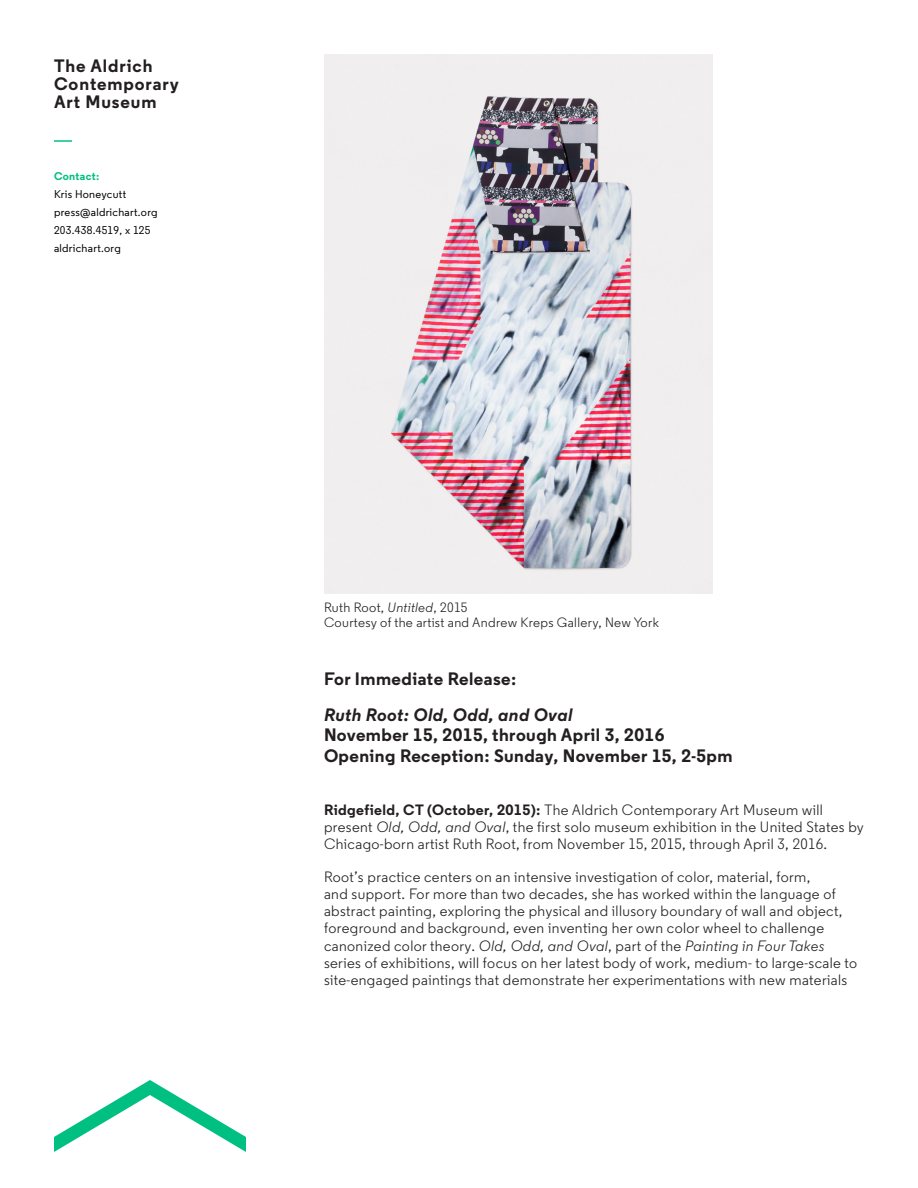
<style>
.page{position:relative;width:918px;height:1188px;background:#fff}
.page>*{position:absolute;margin:0;border:0;box-sizing:border-box;transform-origin:0 0}
.Underlined_Header{font:700 18px/20.7px "Regular";letter-spacing:.025em;color:#231f20}
.Underlined_Header-2{font:700 18px/18px "Regular";letter-spacing:.05em;color:#231f20}
.BoldHeader_TopofPage{font:700 18px "Regular";letter-spacing:.025em;color:#231f20}
.Body_Text{font:15px/17.2px "Regular";letter-spacing:.025em;color:#231f20}
.Underlined_Header-3{font:15px/17.2px "Regular";letter-spacing:.025em;color:#231f20}
.Body_Text-2{font:13.5px "Regular";letter-spacing:.025em;color:#231f20}
.t1{font:500 11.25px/18px "Regular";letter-spacing:.025em;color:#000}
.t2{font:700 11.25px "Regular";letter-spacing:.025em;color:#00c081}
.s1{font-style:italic}
.s2{font-weight:700}
</style>
<div class="page">
<svg style="left:54px;top:140px;width:18px;height:2px"></svg>
<svg style="left:54px;top:1080px;width:192px;height:72px"></svg>
<img style="left:324px;top:54px;width:389px;height:540px">
<p class="Underlined_Header-2" style="left:54px;top:56px;width:126px">The Aldrich<br>Contemporary<br>Art Museum</p>
<p class="t2" style="left:54px;top:169px;width:47px">Contact:</p>
<p class="t1" style="left:54px;top:185px;width:105px">Kris Honeycutt press@aldrichart.org<br>203.438.4519, x 125 aldrichart.org</p>
<p class="Body_Text-2" style="left:324px;top:599px;width:145px">Ruth Root, <span class="s1">Untitled</span>, 2015</p>
<p class="Body_Text-2" style="left:324px;top:614px;width:336px">Courtesy of the artist and Andrew Kreps Gallery, New York</p>
<p class="BoldHeader_TopofPage" style="left:324px;top:667px;width:194px">For Immediate Release:</p>
<p class="Underlined_Header" style="left:324px;top:704px;width:410px"><span class="s1">Ruth Root: Old, Odd, and Oval<br></span>November 15, 2015, through April 3, 2016<br>Opening Reception: Sunday, November 15, 2-5pm</p>
<p class="Underlined_Header-3" style="left:324px;top:801px;width:541px"><span class="s2">Ridgefield, CT (October, 2015):</span> The Aldrich Contemporary Art Museum will present <span class="s1">Old, Odd, and Oval</span>, the first solo museum exhibition in the United States by<br>Chicago-born artist Ruth Root, from November 15, 2015, through April 3, 2016.</p>
<p class="Body_Text" style="left:324px;top:868px;width:535px">Root’s practice centers on an intensive investigation of color, material, form,<br>and support. For more than two decades, she has worked within the language of abstract painting, exploring the physical and illusory boundary of wall and object, foreground and background, even inventing her own color wheel to challenge canonized color theory. <span class="s1">Old, Odd, and Oval</span>, part of the <span class="s1">Painting in Four Takes </span>series of exhibitions, will focus on her latest body of work, medium- to large-scale to site-engaged paintings that demonstrate her experimentations with new materials</p>
</div>
